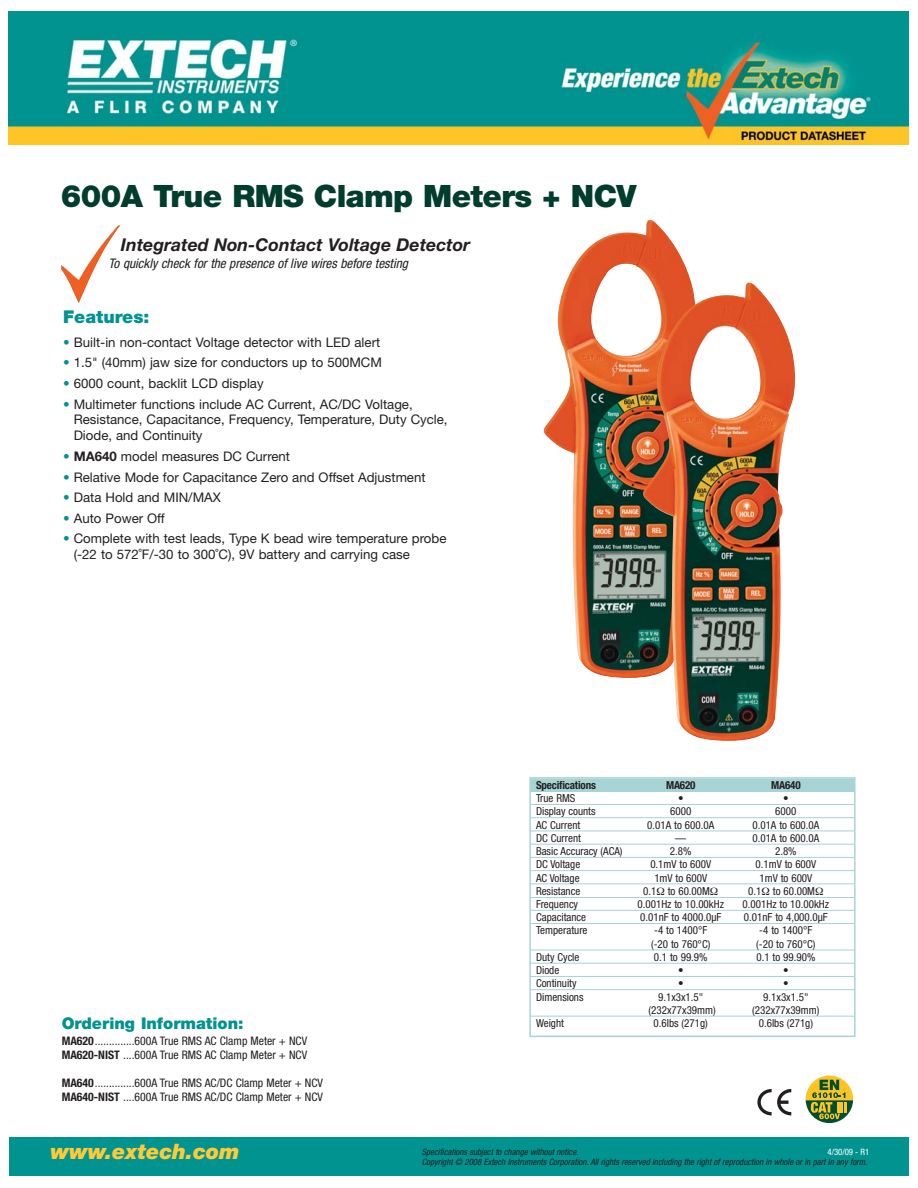
<style>
.page{position:relative;width:918px;height:1188px;background:#fff}
.page>*{position:absolute;margin:0;border:0;box-sizing:border-box;transform-origin:0 0}
.t1{font:900 30.9px "Helvetica Neue LT";letter-spacing:-.02em;color:#003d2c}
.t2{font:italic 900 21.3px "Helvetica Neue LT";color:#ffca38}
.t3{font:italic 700 17.7px "Helvetica Neue LT";color:#231f20}
.t4{font:900 17.7px "Helvetica Neue LT";color:#009390}
.t5{font:900 16.2px "Helvetica Neue LT";color:#009390}
.t6{font:13.2px/15.9px "Helvetica Neue LT";color:#231f20}
.t7{font:italic condensed 13.2px "Helvetica Neue LT";color:#231f20}
.t8{font:condensed 11.7px/14.1px "Helvetica Neue LT";color:#231f20}
.t9{font:condensed 10.95px "Helvetica Neue LT";color:#231f20}
.t10{font:700 condensed 10.95px "Helvetica Neue LT";letter-spacing:-.015em;color:#231f20}
.t11{font:italic condensed 8.85px "Helvetica Neue LT";color:#231f20}
.t12{font:condensed 8.85px "Helvetica Neue LT";color:#fff}
.s1{color:#009390}
.s2{font-weight:700}
</style>
<div class="page">
<div style="left:9px;top:1137px;width:899px;height:39px;background:#009390"></div>
<img style="left:61px;top:225px;width:60px;height:79px">
<svg style="left:757px;top:1089px;width:34px;height:26px"></svg>
<img style="left:544px;top:219px;width:147px;height:459px">
<img style="left:643px;top:282px;width:153px;height:459px">
<img style="left:9px;top:12px;width:899px;height:132px">
<svg style="left:806px;top:1076px;width:48px;height:47px"></svg>
<div style="left:529px;top:777px;width:327px;height:260px;border:1px solid #a6d3d3"></div>
<div style="left:531px;top:779px;width:323px;height:13px;background:#a6d3d3"></div>
<hr style="left:531px;top:804px;width:323px;height:1px;background:#a6d3d3">
<hr style="left:531px;top:817px;width:323px;height:1px;background:#a6d3d3">
<hr style="left:531px;top:831px;width:323px;height:1px;background:#a6d3d3">
<hr style="left:531px;top:844px;width:323px;height:1px;background:#a6d3d3">
<hr style="left:531px;top:857px;width:323px;height:1px;background:#a6d3d3">
<hr style="left:531px;top:870px;width:323px;height:1px;background:#a6d3d3">
<hr style="left:531px;top:883px;width:323px;height:1px;background:#a6d3d3">
<hr style="left:531px;top:897px;width:323px;height:1px;background:#a6d3d3">
<hr style="left:531px;top:910px;width:323px;height:1px;background:#a6d3d3">
<hr style="left:531px;top:923px;width:323px;height:1px;background:#a6d3d3">
<hr style="left:531px;top:950px;width:323px;height:1px;background:#a6d3d3">
<hr style="left:531px;top:963px;width:323px;height:1px;background:#a6d3d3">
<hr style="left:531px;top:976px;width:323px;height:1px;background:#a6d3d3">
<hr style="left:531px;top:989px;width:323px;height:1px;background:#a6d3d3">
<hr style="left:531px;top:1016px;width:323px;height:1px;background:#a6d3d3">
<h1 class="t1" style="left:61px;top:185px;width:577px">600A True RMS Clamp Meters + NCV</h1>
<h3 class="t3" style="left:121px;top:238px;width:351px">Integrated Non-Contact Voltage Detector</h3>
<p class="t7" style="left:108px;top:259px;width:301px">To quickly check for the presence of live wires before testing</p>
<h3 class="t4" style="left:63px;top:310px;width:88px">Features:</h3>
<p class="t6" style="left:63px;top:335px;width:319px"><span class="s1">•</span> Built-in non-contact Voltage detector with LED alert</p>
<p class="t6" style="left:63px;top:356px;width:320px"><span class="s1">•</span> 1.5" (40mm) jaw size for conductors up to 500MCM</p>
<p class="t6" style="left:63px;top:377px;width:202px"><span class="s1">•</span> 6000 count, backlit LCD display</p>
<p class="t6" style="left:74px;top:397px;width:375px;text-indent:-10px"><span class="s1">•</span> Multimeter functions include AC Current, AC/DC Voltage,<br>Resistance, Capacitance, Frequency, Temperature, Duty Cycle,<br>Diode, and Continuity</p>
<p class="t6" style="left:63px;top:450px;width:228px"><span class="s1">•</span> <span class="s2">MA640</span> model measures DC Current</p>
<p class="t6" style="left:63px;top:470px;width:364px"><span class="s1">•</span> Relative Mode for Capacitance Zero and Offset Adjustment</p>
<p class="t6" style="left:63px;top:491px;width:159px"><span class="s1">•</span> Data Hold and MIN/MAX</p>
<p class="t6" style="left:63px;top:512px;width:103px"><span class="s1">•</span> Auto Power Off</p>
<p class="t6" style="left:74px;top:532px;width:374px;text-indent:-10px"><span class="s1">•</span> Complete with test leads, Type K bead wire temperature probe (-22 to 572˚F/-30 to 300˚C), 9V battery and carrying case</p>
<h3 class="t5" style="left:62px;top:1017px;width:183px">Ordering Information:</h3>
<p class="t8" style="left:62px;top:1035px;width:247px"><span class="s2">MA620</span>..............600A True RMS AC Clamp Meter + NCV<br><span class="s2">MA620-NIST</span> ....600A True RMS AC Clamp Meter + NCV</p>
<p class="t8" style="left:62px;top:1077px;width:263px"><span class="s2">MA640</span>..............600A True RMS AC/DC Clamp Meter + NCV<br><span class="s2">MA640-NIST</span> ....600A True RMS AC/DC Clamp Meter + NCV</p>
<p class="t10" style="left:536px;top:781px;width:61px">Specifications</p>
<p class="t10" style="left:666px;top:781px;width:31px">MA620</p>
<p class="t10" style="left:771px;top:781px;width:31px">MA640</p>
<p class="t9" style="left:536px;top:794px;width:41px">True RMS</p>
<p class="t9" style="left:678px;top:794px;width:7px">•</p>
<p class="t9" style="left:783px;top:794px;width:7px">•</p>
<p class="t9" style="left:536px;top:808px;width:61px">Display counts</p>
<p class="t9" style="left:670px;top:808px;width:23px">6000</p>
<p class="t9" style="left:775px;top:808px;width:23px">6000</p>
<p class="t9" style="left:536px;top:821px;width:46px">AC Current</p>
<p class="t9" style="left:647px;top:821px;width:68px">0.01A to 600.0A</p>
<p class="t9" style="left:752px;top:821px;width:68px">0.01A to 600.0A</p>
<p class="t9" style="left:536px;top:834px;width:46px">DC Current</p>
<p class="t9" style="left:675px;top:834px;width:13px">—</p>
<p class="t9" style="left:752px;top:834px;width:68px">0.01A to 600.0A</p>
<p class="t9" style="left:536px;top:847px;width:88px">Basic Accuracy (ACA)</p>
<p class="t9" style="left:670px;top:847px;width:23px">2.8%</p>
<p class="t9" style="left:775px;top:847px;width:23px">2.8%</p>
<p class="t9" style="left:536px;top:861px;width:46px">DC Voltage</p>
<p class="t9" style="left:650px;top:861px;width:62px">0.1mV to 600V</p>
<p class="t9" style="left:755px;top:861px;width:62px">0.1mV to 600V</p>
<p class="t9" style="left:536px;top:874px;width:45px">AC Voltage</p>
<p class="t9" style="left:654px;top:874px;width:54px">1mV to 600V</p>
<p class="t9" style="left:759px;top:874px;width:54px">1mV to 600V</p>
<p class="t9" style="left:536px;top:887px;width:46px">Resistance</p>
<p class="t9" style="left:643px;top:887px;width:68px">0.1 to 60.00M</p>
<p class="t9" style="left:748px;top:887px;width:68px">0.1 to 60.00M</p>
<p class="t9" style="left:536px;top:900px;width:43px">Frequency</p>
<p class="t9" style="left:638px;top:900px;width:88px">0.001Hz to 10.00kHz</p>
<p class="t9" style="left:743px;top:900px;width:88px">0.001Hz to 10.00kHz</p>
<p class="t9" style="left:536px;top:913px;width:52px">Capacitance</p>
<p class="t9" style="left:640px;top:913px;width:83px">0.01nF to 4000.0μF</p>
<p class="t9" style="left:744px;top:913px;width:85px">0.01nF to 4,000.0μF</p>
<p class="t9" style="left:536px;top:927px;width:53px">Temperature</p>
<p class="t9" style="left:654px;top:927px;width:55px">-4 to 1400°F</p>
<p class="t9" style="left:759px;top:927px;width:55px">-4 to 1400°F</p>
<p class="t9" style="left:651px;top:940px;width:61px">(-20 to 760°C)</p>
<p class="t9" style="left:756px;top:940px;width:61px">(-20 to 760°C)</p>
<p class="t9" style="left:536px;top:953px;width:45px">Duty Cycle</p>
<p class="t9" style="left:654px;top:953px;width:55px">0.1 to 99.9%</p>
<p class="t9" style="left:756px;top:953px;width:60px">0.1 to 99.90%</p>
<p class="t9" style="left:536px;top:966px;width:25px">Diode</p>
<p class="t9" style="left:678px;top:966px;width:7px">•</p>
<p class="t9" style="left:783px;top:966px;width:7px">•</p>
<p class="t9" style="left:536px;top:980px;width:42px">Continuity</p>
<p class="t9" style="left:678px;top:980px;width:7px">•</p>
<p class="t9" style="left:783px;top:980px;width:7px">•</p>
<p class="t9" style="left:536px;top:993px;width:49px">Dimensions</p>
<p class="t9" style="left:658px;top:993px;width:47px">9.1x3x1.5"</p>
<p class="t9" style="left:763px;top:993px;width:47px">9.1x3x1.5"</p>
<p class="t9" style="left:649px;top:1006px;width:69px">(232x77x39mm)</p>
<p class="t9" style="left:752px;top:1006px;width:69px">(232x77x39mm)</p>
<p class="t9" style="left:536px;top:1019px;width:29px">Weight</p>
<p class="t9" style="left:654px;top:1019px;width:56px">0.6lbs (271g)</p>
<p class="t9" style="left:759px;top:1019px;width:56px">0.6lbs (271g)</p>
<h2 class="t2" style="left:51px;top:1144px;width:191px">www.extech.com</h2>
<p class="t11" style="left:422px;top:1148px;width:158px">Specifications subject to change without notice.</p>
<p class="t12" style="left:828px;top:1148px;width:43px">4/30/09 - R1</p>
<p class="t11" style="left:422px;top:1159px;width:447px">Copyright © 2008 Extech Instruments Corporation. All rights reserved including the right of reproduction in whole or in part in any form.</p>
</div>
